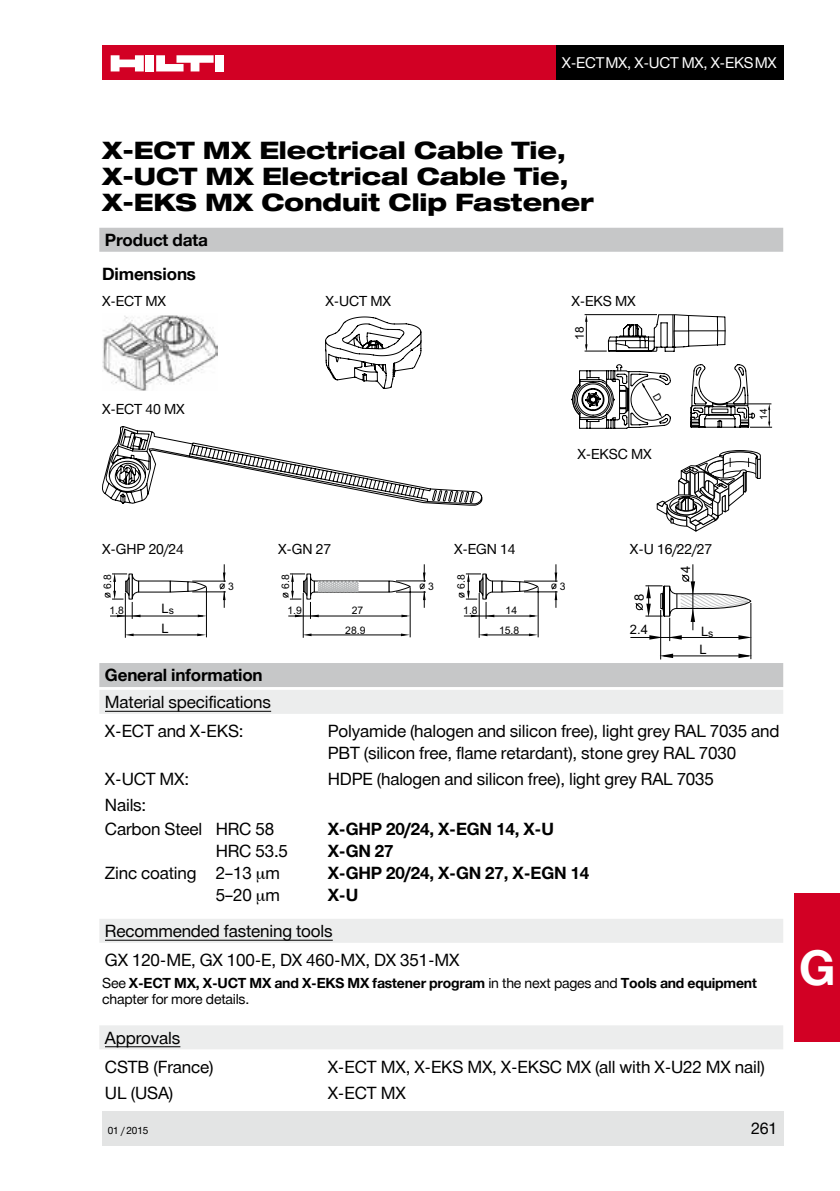
<style>
.page{position:relative;width:840px;height:1191px;background:#fff}
.page>*{position:absolute;margin:0;border:0;box-sizing:border-box;transform-origin:0 0}
.t1{font:700 48px "Hilti";color:#fff}
.t2{font:800 expanded 24px/26px "Hilti";letter-spacing:-.005em;color:#000}
.t3{font:17px/26.8px "Hilti";letter-spacing:-.01em;color:#000}
.t4{font:700 17px "Hilti";letter-spacing:-.01em;color:#000}
.t5{font:16px "Hilti";color:#000}
.t6{font:15px "Hilti";letter-spacing:-.02em;color:#fff}
.t7{font:700 14px/16px "Hilti";letter-spacing:-.015em;color:#000}
.t8{font:14px "Hilti";letter-spacing:-.01em;color:#000}
.t9{font:13px/20px "Arial";color:#000}
.t10{font:12px "Arial";color:#000}
.t11{font:10.4px "Arial";color:#000}
.t12{font:10px "Hilti";letter-spacing:-.015em;color:#000}
.t13{font:10px "Arial";color:#000}
.s1{font-weight:700}
.s2{font-weight:400}
</style>
<div class="page">
<div style="left:102px;top:1111px;width:680px;height:34px;background:#e3e4e4"></div>
<div style="left:102px;top:45px;width:454px;height:34px;background:#d20024"></div>
<div style="left:145px;top:55px;width:9px;height:16px;background:#fff"></div>
<div style="left:215px;top:55px;width:9px;height:16px;background:#fff"></div>
<svg style="left:111px;top:55px;width:33px;height:16px"></svg>
<svg style="left:156px;top:55px;width:57px;height:16px"></svg>
<div style="left:556px;top:45px;width:226px;height:34px;background:#000"></div>
<div style="left:794px;top:893px;width:45px;height:149px;background:#d20024"></div>
<div style="left:99px;top:663px;width:683px;height:24px;background:#c6c7c8"></div>
<div style="left:99px;top:690px;width:683px;height:24px;background:#eceded"></div>
<hr style="left:105px;top:711px;width:166px;height:1px;background:#000">
<div style="left:99px;top:918px;width:683px;height:24px;background:#eceded"></div>
<hr style="left:105px;top:940px;width:227px;height:1px;background:#000">
<div style="left:99px;top:1025px;width:683px;height:24px;background:#eceded"></div>
<hr style="left:105px;top:1046px;width:75px;height:1px;background:#000">
<div style="left:99px;top:228px;width:683px;height:24px;background:#c6c7c8"></div>
<img style="left:102px;top:315px;width:115px;height:75px">
<svg style="left:169px;top:580px;width:38px;height:13px"></svg>
<hr style="left:192px;top:591px;width:34px;height:1px;background:#000">
<hr style="left:206px;top:587px;width:1px;height:50px;background:#000">
<hr style="left:192px;top:581px;width:34px;height:1px;background:#000">
<svg style="left:126px;top:633px;width:7px;height:3px"></svg>
<hr style="left:125px;top:593px;width:1px;height:45px;background:#000">
<svg style="left:197px;top:633px;width:9px;height:3px"></svg>
<hr style="left:224px;top:564px;width:1px;height:44px;background:#000">
<hr style="left:110px;top:615px;width:93px;height:1px;background:#000">
<hr style="left:132px;top:634px;width:68px;height:1px;background:#000">
<svg style="left:198px;top:614px;width:8px;height:3px"></svg>
<svg style="left:105px;top:573px;width:35px;height:46px"></svg>
<svg style="left:219px;top:572px;width:6px;height:28px"></svg>
<hr style="left:409px;top:587px;width:1px;height:50px;background:#000">
<svg style="left:302px;top:633px;width:9px;height:3px"></svg>
<hr style="left:303px;top:593px;width:1px;height:45px;background:#000">
<svg style="left:401px;top:633px;width:8px;height:3px"></svg>
<hr style="left:423px;top:564px;width:1px;height:44px;background:#000">
<hr style="left:288px;top:615px;width:119px;height:1px;background:#000">
<hr style="left:309px;top:634px;width:95px;height:1px;background:#000">
<svg style="left:401px;top:614px;width:9px;height:3px"></svg>
<svg style="left:388px;top:572px;width:37px;height:28px"></svg>
<svg style="left:282px;top:573px;width:76px;height:46px"></svg>
<svg style="left:501px;top:580px;width:37px;height:13px"></svg>
<hr style="left:523px;top:591px;width:34px;height:1px;background:#000">
<hr style="left:537px;top:587px;width:1px;height:50px;background:#000">
<hr style="left:523px;top:581px;width:34px;height:1px;background:#000">
<svg style="left:479px;top:633px;width:8px;height:3px"></svg>
<hr style="left:478px;top:593px;width:1px;height:45px;background:#000">
<svg style="left:528px;top:633px;width:9px;height:3px"></svg>
<hr style="left:555px;top:564px;width:1px;height:44px;background:#000">
<hr style="left:463px;top:615px;width:71px;height:1px;background:#000">
<hr style="left:485px;top:634px;width:47px;height:1px;background:#000">
<svg style="left:529px;top:614px;width:9px;height:3px"></svg>
<svg style="left:458px;top:573px;width:36px;height:46px"></svg>
<svg style="left:551px;top:572px;width:6px;height:28px"></svg>
<hr style="left:660px;top:610px;width:1px;height:49px;background:#000">
<hr style="left:750px;top:603px;width:1px;height:56px;background:#000">
<hr style="left:663px;top:655px;width:85px;height:1px;background:#000">
<svg style="left:660px;top:653px;width:12px;height:5px"></svg>
<svg style="left:738px;top:653px;width:13px;height:5px"></svg>
<hr style="left:692px;top:564px;width:1px;height:66px;background:#000">
<hr style="left:630px;top:637px;width:115px;height:1px;background:#000">
<svg style="left:635px;top:574px;width:116px;height:67px"></svg>
<svg style="left:584px;top:314px;width:141px;height:38px"></svg>
<svg style="left:579px;top:377px;width:92px;height:52px"></svg>
<svg style="left:690px;top:364px;width:81px;height:64px"></svg>
<svg style="left:656px;top:450px;width:103px;height:81px"></svg>
<svg style="left:102px;top:426px;width:380px;height:79px"></svg>
<svg style="left:325px;top:317px;width:96px;height:72px"></svg>
<svg style="left:571px;top:364px;width:99px;height:64px"></svg>
<p class="t6" style="left:561px;top:54px;width:216px">X-ECTMX, X-UCT MX, X-EKSMX</p>
<p class="t2" style="left:102px;top:138px;width:493px">X-ECT MX Electrical Cable Tie,<br>X-UCT MX Electrical Cable Tie,<br>X-EKS MX Conduit Clip Fastener</p>
<p class="t4" style="left:105px;top:230px;width:104px">Product data</p>
<p class="t4" style="left:102px;top:264px;width:95px">Dimensions</p>
<p class="t8" style="left:102px;top:293px;width:65px">X-ECT MX</p>
<p class="t8" style="left:325px;top:293px;width:67px">X-UCT MX</p>
<p class="t8" style="left:102px;top:401px;width:84px">X-ECT 40 MX</p>
<p class="t8" style="left:571px;top:293px;width:66px">X-EKS MX</p>
<p class="t10" style="left:571px;top:340px;width:15px;rotate:-90deg">18</p>
<p class="t8" style="left:577px;top:446px;width:76px">X-EKSC MX</p>
<p class="t13" style="left:756px;top:420px;width:13px;rotate:-90deg">14</p>
<p class="t8" style="left:102px;top:541px;width:83px">X-GHP 20/24</p>
<p class="t11" style="left:101px;top:598px;width:25px;rotate:-90deg">o 6.8</p>
<p class="t11" style="left:219px;top:579px;width:16px">o 3</p>
<p class="t11" style="left:109px;top:604px;width:16px">1.8</p>
<p class="t9" style="left:161px;top:598px;width:14px">L<sub>s<br></sub>L</p>
<p class="t8" style="left:278px;top:541px;width:54px">X-GN 27</p>
<p class="t11" style="left:278px;top:598px;width:25px;rotate:-90deg">o 6.8</p>
<p class="t11" style="left:287px;top:604px;width:16px">1.9</p>
<p class="t11" style="left:351px;top:604px;width:13px">27</p>
<p class="t11" style="left:345px;top:623px;width:22px">28.9</p>
<p class="t11" style="left:419px;top:579px;width:16px">o 3</p>
<p class="t8" style="left:454px;top:541px;width:63px">X-EGN 14</p>
<p class="t11" style="left:454px;top:598px;width:25px;rotate:-90deg">o 6.8</p>
<p class="t11" style="left:498px;top:623px;width:22px">15.8</p>
<p class="t11" style="left:463px;top:604px;width:16px">1.8</p>
<p class="t11" style="left:505px;top:604px;width:13px">14</p>
<p class="t11" style="left:551px;top:579px;width:16px">o 3</p>
<p class="t8" style="left:629px;top:541px;width:84px">X-U 16/22/27</p>
<p class="t9" style="left:675px;top:573px;width:9px;rotate:-90deg">4</p>
<p class="t9" style="left:629px;top:601px;width:9px;rotate:-90deg">8</p>
<p class="t9" style="left:629px;top:619px;width:20px">2.4</p>
<p class="t9" style="left:700px;top:621px;width:14px">L<sub>s</sub></p>
<p class="t9" style="left:699px;top:639px;width:9px">L</p>
<p class="t3" style="left:105px;top:662px;width:167px"><span class="s1">General information<br></span>Material specifications</p>
<p class="t3" style="left:105px;top:718px;width:140px">X-ECT and X-EKS:</p>
<p class="t3" style="left:327px;top:720px;width:453px;line-height:22px">Polyamide (halogen and silicon free), light grey RAL 7035 and<br>PBT (silicon free, flame retardant), stone grey RAL 7030</p>
<p class="t3" style="left:105px;top:765px;width:86px">X-UCT MX:</p>
<p class="t3" style="left:327px;top:765px;width:387px">HDPE (halogen and silicon free), light grey RAL 7035</p>
<p class="t3" style="left:105px;top:793px;width:171px;line-height:24px">Nails:<br>Carbon Steel HRC 58</p>
<p class="t4" style="left:327px;top:819px;width:227px">X-GHP 20/24, X-EGN 14, X-U</p>
<p class="t3" style="left:215px;top:837px;width:74px">HRC 53.5</p>
<p class="t4" style="left:327px;top:841px;width:67px">X-GN 27</p>
<p class="t3" style="left:105px;top:859px;width:176px">Zinc coating 2–13 m</p>
<p class="t4" style="left:327px;top:863px;width:263px">X-GHP 20/24, X-GN 27, X-EGN 14</p>
<p class="t3" style="left:215px;top:881px;width:66px">5–20 m</p>
<p class="t3" style="left:105px;top:877px;width:255px;line-height:36px;text-indent:223px"><span class="s1">X-U<br></span>Recommended fastening tools</p>
<p class="t3" style="left:105px;top:946px;width:356px">GX 120-ME, GX 100-E, DX 460-MX, DX 351-MX</p>
<p class="t7" style="left:102px;top:974px;width:656px"><span class="s2">See</span> X-ECT MX, X-UCT MX and X-EKS MX fastener program <span class="s2">in the next pages and</span> Tools and equipment <span class="s2">chapter for more details.</span></p>
<p class="t3" style="left:105px;top:1023px;width:110px;line-height:28.8px">Approvals<br>CSTB (France)</p>
<p class="t3" style="left:327px;top:1053px;width:438px">X-ECT MX, X-EKS MX, X-EKSC MX (all with X-U22 MX nail)</p>
<p class="t3" style="left:105px;top:1079px;width:70px">UL (USA)</p>
<p class="t3" style="left:327px;top:1079px;width:80px">X-ECT MX</p>
<p class="t12" style="left:108px;top:1125px;width:42px">01 / 2015</p>
<p class="t5" style="left:750px;top:1119px;width:28px">261</p>
<p class="t1" style="left:798px;top:940px;width:38px">G</p>
</div>
